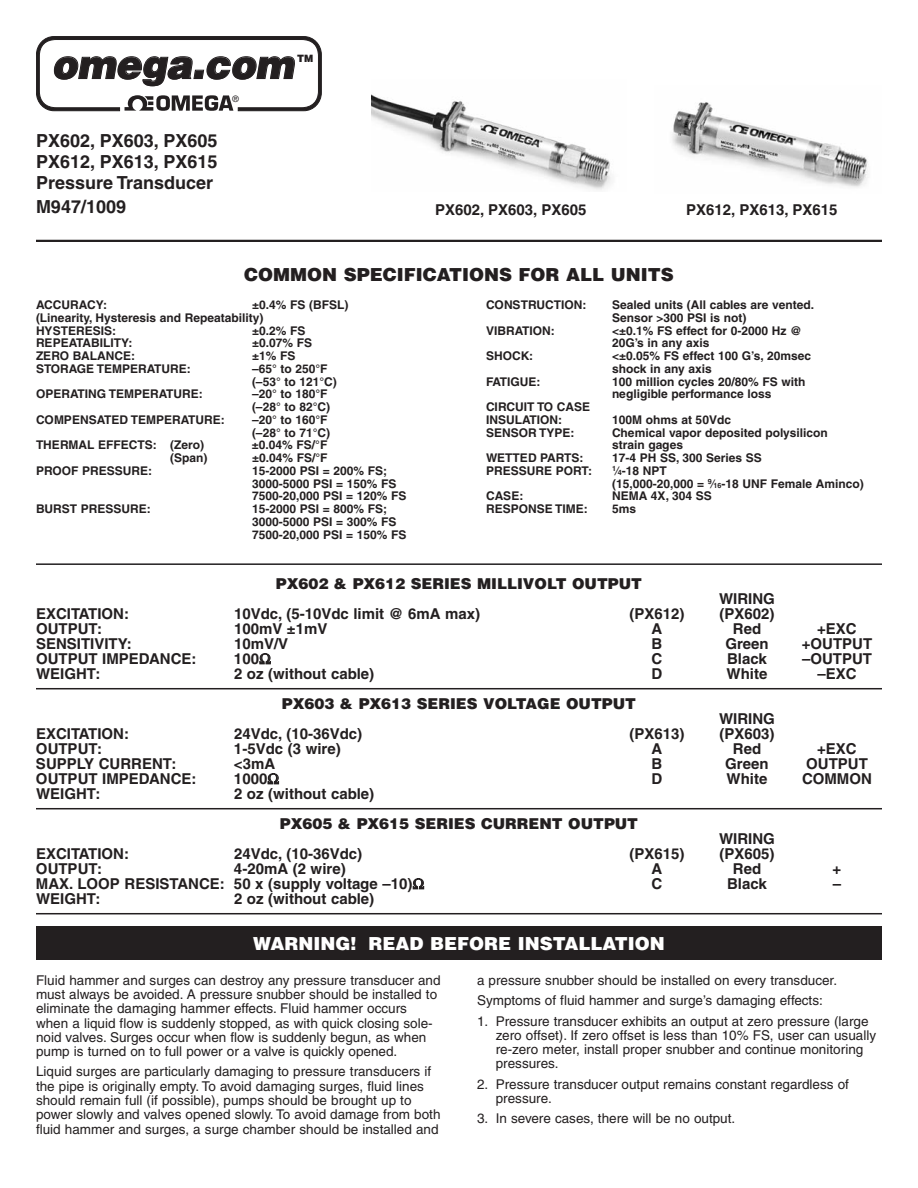
<style>
.page{position:relative;width:918px;height:1188px;background:#fff}
.page>*{position:absolute;margin:0;border:0;box-sizing:border-box;transform-origin:0 0}
.t1{font:italic 900 40.5px "Helvetica";color:#231f20;scale:.95 1}
.t2{font:700 18px/21px "Helvetica";color:#231f20;text-align:justify}
.t3{font:900 18px "Helvetica";color:#231f20}
.t4{font:900 18px "Helvetica";color:#fff}
.t5{font:700 15px "Helvetica";color:#231f20}
.t6{font:900 15px "Helvetica";color:#231f20}
.t7{font:13.5px/14.2px "Helvetica";color:#231f20}
.t8{font:700 12px/12.8px "Helvetica";color:#231f20}
.t9{font:700 12px/12.8px "Helvetica";color:#231f20;scale:.9 1}
.t10{font:900 10.2px "Helvetica";color:#231f20;scale:.96 1}
.t11{font:8.85px "Helvetica";color:#231f20;scale:.96 1}
.s1{font-size:7.2px}
</style>
<div class="page">
<svg style="left:36px;top:36px;width:286px;height:75px"></svg>
<hr style="left:36px;top:563px;width:846px;height:2px;background:#231f20">
<hr style="left:36px;top:688px;width:846px;height:1px;background:#231f20">
<hr style="left:36px;top:808px;width:846px;height:1px;background:#231f20">
<hr style="left:36px;top:913px;width:846px;height:1px;background:#231f20">
<div style="left:36px;top:927px;width:846px;height:33px;background:#231f20"></div>
<hr style="left:36px;top:240px;width:846px;height:2px;background:#231f20">
<img style="left:371px;top:94px;width:240px;height:96px">
<img style="left:672px;top:102px;width:196px;height:85px">
<h1 class="t1" style="left:52px;top:49px;width:258px">omega.com</h1>
<p class="t10" style="left:297px;top:55px;width:18px">TM</p>
<p class="t11" style="left:233px;top:96px;width:8px">®</p>
<h2 class="t2" style="left:36px;top:132px;width:183px">PX602, PX603, PX605<br>PX612, PX613, PX615<br>Pressure Transducer</h2>
<h2 class="t2" style="left:36px;top:198px;width:92px">M947/1009</h2>
<p class="t5" style="left:435px;top:205px;width:153px">PX602, PX603, PX605</p>
<p class="t5" style="left:686px;top:205px;width:153px">PX612, PX613, PX615</p>
<h2 class="t3" style="left:244px;top:268px;width:431px">COMMON SPECIFICATIONS FOR ALL UNITS</h2>
<p class="t8" style="left:36px;top:300px;width:73px">ACCURACY:</p>
<p class="t8" style="left:36px;top:300px;width:314px;text-indent:216px">±0.4% FS (BFSL) (Linearity, Hysteresis and Repeatability)<br>HYSTERESIS:</p>
<p class="t8" style="left:252px;top:325px;width:55px">±0.2% FS</p>
<p class="t8" style="left:36px;top:338px;width:98px">REPEATABILITY:</p>
<p class="t8" style="left:252px;top:338px;width:62px">±0.07% FS</p>
<p class="t8" style="left:36px;top:351px;width:101px">ZERO BALANCE:</p>
<p class="t8" style="left:252px;top:351px;width:45px">±1% FS</p>
<p class="t8" style="left:36px;top:364px;width:156px">STORAGE TEMPERATURE:</p>
<p class="t8" style="left:252px;top:364px;width:86px">–65° to 250°F (–53° to 121°C)</p>
<p class="t8" style="left:36px;top:389px;width:168px">OPERATING TEMPERATURE:</p>
<p class="t8" style="left:252px;top:389px;width:80px">–20° to 180°F (–28° to 82°C)</p>
<p class="t8" style="left:36px;top:415px;width:190px">COMPENSATED TEMPERATURE:</p>
<p class="t8" style="left:252px;top:415px;width:80px">–20° to 160°F (–28° to 71°C)</p>
<p class="t8" style="left:36px;top:440px;width:170px">THERMAL EFFECTS: (Zero)</p>
<p class="t8" style="left:252px;top:440px;width:77px">±0.04% FS/°F</p>
<p class="t8" style="left:170px;top:453px;width:39px">(Span)</p>
<p class="t8" style="left:252px;top:453px;width:77px">±0.04% FS/°F</p>
<p class="t8" style="left:36px;top:465px;width:118px">PROOF PRESSURE:</p>
<p class="t8" style="left:252px;top:465px;width:156px">15-2000 PSI = 200% FS;<br>3000-5000 PSI = 150% FS<br>7500-20,000 PSI = 120% FS</p>
<p class="t8" style="left:36px;top:504px;width:116px">BURST PRESSURE:</p>
<p class="t8" style="left:252px;top:504px;width:156px">15-2000 PSI = 800% FS;<br>3000-5000 PSI = 300% FS<br>7500-20,000 PSI = 150% FS</p>
<p class="t8" style="left:486px;top:300px;width:102px">CONSTRUCTION:</p>
<p class="t8" style="left:612px;top:300px;width:204px">Sealed units (All cables are vented.<br>Sensor &gt;300 PSI is not)</p>
<p class="t8" style="left:486px;top:325px;width:70px">VIBRATION:</p>
<p class="t8" style="left:612px;top:325px;width:192px">&lt;±0.1% FS effect for 0-2000 Hz @<br>20G’s in any axis</p>
<p class="t8" style="left:486px;top:351px;width:49px">SHOCK:</p>
<p class="t8" style="left:612px;top:351px;width:201px">&lt;±0.05% FS effect 100 G’s, 20msec shock in any axis</p>
<p class="t8" style="left:486px;top:376px;width:56px">FATIGUE:</p>
<p class="t8" style="left:612px;top:376px;width:195px">100 million cycles 20/80% FS with negligible performance loss</p>
<p class="t8" style="left:486px;top:402px;width:106px">CIRCUIT TO CASE<br>INSULATION:</p>
<p class="t8" style="left:612px;top:414px;width:121px">100M ohms at 50Vdc</p>
<p class="t8" style="left:486px;top:427px;width:90px">SENSOR TYPE:</p>
<p class="t8" style="left:612px;top:427px;width:217px">Chemical vapor deposited polysilicon strain gages</p>
<p class="t8" style="left:486px;top:453px;width:99px">WETTED PARTS:</p>
<p class="t8" style="left:612px;top:453px;width:151px">17-4 PH SS, 300 Series SS</p>
<p class="t8" style="left:486px;top:465px;width:108px">PRESSURE PORT:</p>
<p class="t9" style="left:612px;top:466px;width:281px"><sup>1</sup>⁄<span class="s1">4</span>-18 NPT<br>(15,000-20,000 = <sup>9</sup>⁄<span class="s1">16</span>-18 UNF Female Aminco)</p>
<p class="t8" style="left:486px;top:491px;width:39px">CASE:</p>
<p class="t8" style="left:612px;top:491px;width:101px">NEMA 4X, 304 SS</p>
<p class="t8" style="left:486px;top:504px;width:103px">RESPONSE TIME:</p>
<p class="t8" style="left:612px;top:504px;width:26px">5ms</p>
<p class="t6" style="left:276px;top:578px;width:368px">PX602 &amp; PX612 SERIES MILLIVOLT OUTPUT</p>
<p class="t5" style="left:719px;top:593px;width:57px">WIRING</p>
<p class="t5" style="left:36px;top:608px;width:95px">EXCITATION:</p>
<p class="t5" style="left:234px;top:608px;width:248px">10Vdc, (5-10Vdc limit @ 6mA max)</p>
<p class="t5" style="left:630px;top:608px;width:57px">(PX612)</p>
<p class="t5" style="left:719px;top:608px;width:57px">(PX602)</p>
<p class="t5" style="left:36px;top:623px;width:68px">OUTPUT:</p>
<p class="t5" style="left:234px;top:623px;width:95px">100mV ±1mV</p>
<p class="t5" style="left:652px;top:623px;width:12px">A</p>
<p class="t5" style="left:733px;top:623px;width:30px">Red</p>
<p class="t5" style="left:817px;top:623px;width:41px">+EXC</p>
<p class="t5" style="left:36px;top:638px;width:97px">SENSITIVITY:</p>
<p class="t5" style="left:234px;top:638px;width:56px">10mV/V</p>
<p class="t5" style="left:652px;top:638px;width:12px">B</p>
<p class="t5" style="left:725px;top:638px;width:45px">Green</p>
<p class="t5" style="left:802px;top:638px;width:72px">+OUTPUT</p>
<p class="t5" style="left:36px;top:653px;width:162px">OUTPUT IMPEDANCE:</p>
<p class="t5" style="left:234px;top:653px;width:27px">100</p>
<p class="t5" style="left:652px;top:653px;width:12px">C</p>
<p class="t5" style="left:727px;top:653px;width:41px">Black</p>
<p class="t5" style="left:802px;top:653px;width:71px">–OUTPUT</p>
<p class="t5" style="left:36px;top:668px;width:66px">WEIGHT:</p>
<p class="t5" style="left:234px;top:668px;width:142px">2 oz (without cable)</p>
<p class="t5" style="left:652px;top:668px;width:12px">D</p>
<p class="t5" style="left:727px;top:668px;width:42px">White</p>
<p class="t5" style="left:817px;top:668px;width:41px">–EXC</p>
<p class="t6" style="left:282px;top:698px;width:356px">PX603 &amp; PX613 SERIES VOLTAGE OUTPUT</p>
<p class="t5" style="left:719px;top:713px;width:57px">WIRING</p>
<p class="t5" style="left:36px;top:728px;width:95px">EXCITATION:</p>
<p class="t5" style="left:234px;top:728px;width:130px">24Vdc, (10-36Vdc)</p>
<p class="t5" style="left:629px;top:728px;width:57px">(PX613)</p>
<p class="t5" style="left:719px;top:728px;width:57px">(PX603)</p>
<p class="t5" style="left:36px;top:743px;width:68px">OUTPUT:</p>
<p class="t5" style="left:234px;top:743px;width:108px">1-5Vdc (3 wire)</p>
<p class="t5" style="left:652px;top:743px;width:12px">A</p>
<p class="t5" style="left:733px;top:743px;width:30px">Red</p>
<p class="t5" style="left:817px;top:743px;width:41px">+EXC</p>
<p class="t5" style="left:36px;top:758px;width:142px">SUPPLY CURRENT:</p>
<p class="t5" style="left:234px;top:758px;width:43px">&lt;3mA</p>
<p class="t5" style="left:652px;top:758px;width:12px">B</p>
<p class="t5" style="left:725px;top:758px;width:45px">Green</p>
<p class="t5" style="left:806px;top:758px;width:63px">OUTPUT</p>
<p class="t5" style="left:36px;top:773px;width:162px">OUTPUT IMPEDANCE:</p>
<p class="t5" style="left:234px;top:773px;width:35px">1000</p>
<p class="t5" style="left:652px;top:773px;width:12px">D</p>
<p class="t5" style="left:727px;top:773px;width:42px">White</p>
<p class="t5" style="left:802px;top:773px;width:71px">COMMON</p>
<p class="t5" style="left:36px;top:788px;width:66px">WEIGHT:</p>
<p class="t5" style="left:234px;top:788px;width:142px">2 oz (without cable)</p>
<p class="t6" style="left:280px;top:818px;width:360px">PX605 &amp; PX615 SERIES CURRENT OUTPUT</p>
<p class="t5" style="left:719px;top:833px;width:57px">WIRING</p>
<p class="t5" style="left:36px;top:848px;width:95px">EXCITATION:</p>
<p class="t5" style="left:234px;top:848px;width:130px">24Vdc, (10-36Vdc)</p>
<p class="t5" style="left:629px;top:848px;width:57px">(PX615)</p>
<p class="t5" style="left:719px;top:848px;width:57px">(PX605)</p>
<p class="t5" style="left:36px;top:863px;width:68px">OUTPUT:</p>
<p class="t5" style="left:234px;top:863px;width:113px">4-20mA (2 wire)</p>
<p class="t5" style="left:652px;top:863px;width:12px">A</p>
<p class="t5" style="left:733px;top:863px;width:30px">Red</p>
<p class="t5" style="left:833px;top:863px;width:10px">+</p>
<p class="t5" style="left:36px;top:878px;width:378px">MAX. LOOP RESISTANCE: 50 x (supply voltage –10)</p>
<p class="t5" style="left:652px;top:878px;width:12px">C</p>
<p class="t5" style="left:727px;top:878px;width:41px">Black</p>
<p class="t5" style="left:833px;top:878px;width:10px">–</p>
<p class="t5" style="left:36px;top:893px;width:66px">WEIGHT:</p>
<p class="t5" style="left:234px;top:893px;width:142px">2 oz (without cable)</p>
<h2 class="t4" style="left:253px;top:937px;width:413px">WARNING! READ BEFORE INSTALLATION</h2>
<p class="t7" style="left:36px;top:974px;width:406px">Fluid hammer and surges can destroy any pressure transducer and must always be avoided. A pressure snubber should be installed to eliminate the damaging hammer effects. Fluid hammer occurs when a liquid flow is suddenly stopped, as with quick closing sole&shy;noid valves. Surges occur when flow is suddenly begun, as when pump is turned on to full power or a valve is quickly opened.</p>
<p class="t7" style="left:36px;top:1066px;width:406px">Liquid surges are particularly damaging to pressure transducers if the pipe is originally empty. To avoid damaging surges, fluid lines should remain full (if possible), pumps should be brought up to power slowly and valves opened slowly. To avoid damage from both fluid hammer and surges, a surge chamber should be installed and</p>
<p class="t7" style="left:477px;top:971px;width:362px;line-height:20.2px">a pressure snubber should be installed on every transducer.<br>Symptoms of fluid hammer and surge’s damaging effects:</p>
<p class="t7" style="left:496px;top:1015px;width:382px;text-indent:-19px">1. Pressure transducer exhibits an output at zero pressure (large zero offset). If zero offset is less than 10% FS, user can usually re-zero meter, install proper snubber and continue monitoring pressures.</p>
<p class="t7" style="left:496px;top:1078px;width:355px;text-indent:-19px">2. Pressure transducer output remains constant regardless of pressure.</p>
<p class="t7" style="left:477px;top:1112px;width:260px">3. In severe cases, there will be no output.</p>
</div>
